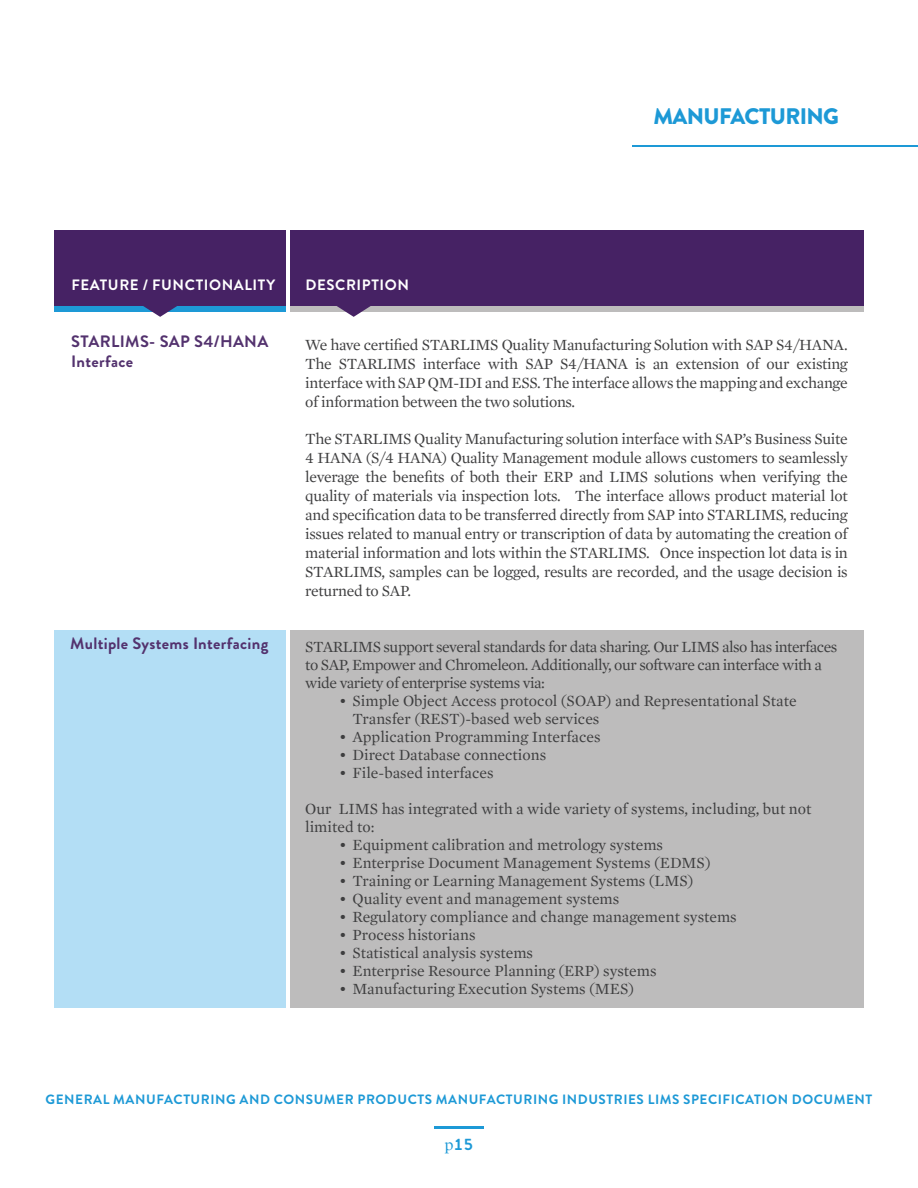
<style>
.page{position:relative;width:918px;height:1188px;background:#fff}
.page>*{position:absolute;margin:0;border:0;box-sizing:border-box;transform-origin:0 0}
.t1{font:900 22.5px "Brandon Grotesque";letter-spacing:-.03em;color:#1d99d6}
.t2{font:700 16.5px/19.8px "Brandon Grotesque";letter-spacing:.02em;color:#53326e}
.t3{font:700 16.5px "Brandon Grotesque";color:#1d99d6}
.t4{font:15.75px/18.9px "Mercury Text G1";color:#3e3e3f;text-align:justify}
.t5{font:15.75px/18px "Mercury Text G1";letter-spacing:-.03em;color:#3e3e3f}
.t6{font:700 15px "Brandon Grotesque";letter-spacing:.04em;color:#fff}
.t7{font:700 13.5px "Brandon Grotesque";letter-spacing:.04em;color:#1d99d6}
.s1{font-family:"Mercury Text G1";font-weight:400}
</style>
<div class="page">
<hr style="left:434px;top:1126px;width:50px;height:3px;background:#1d99d6">
<div style="left:54px;top:236px;width:231px;height:76px;background:#1d99d6"></div>
<div style="left:290px;top:236px;width:574px;height:76px;background:#bdbcbc"></div>
<div style="left:290px;top:230px;width:574px;height:76px;background:#462264"></div>
<svg style="left:337px;top:306px;width:34px;height:11px"></svg>
<div style="left:54px;top:230px;width:231px;height:76px;background:#462264"></div>
<svg style="left:143px;top:306px;width:34px;height:11px"></svg>
<hr style="left:633px;top:145px;width:285px;height:1px;background:#1d99d6">
<div style="left:54px;top:630px;width:231px;height:377px;background:#b3def5"></div>
<div style="left:290px;top:630px;width:573px;height:377px;background:#bdbcbc"></div>
<p class="t6" style="left:71px;top:274px;width:205px">FEATURE / FUNCTIONALITY</p>
<p class="t6" style="left:305px;top:274px;width:105px">DESCRIPTION</p>
<h1 class="t1" style="left:654px;top:101px;width:187px">MANUFACTURING</h1>
<p class="t2" style="left:71px;top:332px;width:199px">STARLIMS- SAP S4/HANA<br>Interface</p>
<p class="t4" style="left:305px;top:335px;width:544px">We have certified STARLIMS Quality Manufacturing Solution with SAP S4/HANA.<br>The STARLIMS interface with SAP S4/HANA is an extension of our existing interface with SAP QM-IDI and ESS. The interface allows the mapping and exchange of information between the two solutions.</p>
<p class="t4" style="left:305px;top:430px;width:544px">The STARLIMS Quality Manufacturing solution interface with SAP’s Business Suite 4 HANA (S/4 HANA) Quality Management module allows customers to seamlessly leverage the benefits of both their ERP and LIMS solutions when verifying the quality of materials via inspection lots. The interface allows product material lot and specification data to be transferred directly from SAP into STARLIMS, reducing issues related to manual entry or transcription of data by automating the creation of material information and lots within the STARLIMS. Once inspection lot data is in STARLIMS, samples can be logged, results are recorded, and the usage decision is returned to SAP.</p>
<p class="t2" style="left:70px;top:633px;width:200px">Multiple Systems Interfacing</p>
<p class="t5" style="left:305px;top:638px;width:534px">STARLIMS support several standards for data sharing. Our LIMS also has interfaces to SAP, Empower and Chromeleon. Additionally, our software can interface with a wide variety of enterprise systems via:</p>
<p class="t4" style="left:352px;top:692px;width:446px;line-height:18px;text-indent:-13px">• Simple Object Access protocol (SOAP) and Representational State<br>Transfer (REST)-based web services</p>
<p class="t4" style="left:339px;top:727px;width:263px">• Application Programming Interfaces</p>
<p class="t4" style="left:339px;top:745px;width:209px">• Direct Database connections</p>
<p class="t4" style="left:339px;top:763px;width:156px">• File-based interfaces</p>
<p class="t4" style="left:305px;top:800px;width:508px;line-height:18px">Our LIMS has integrated with a wide variety of systems, including, but not limited to:</p>
<p class="t4" style="left:339px;top:835px;width:326px">• Equipment calibration and metrology systems</p>
<p class="t4" style="left:339px;top:853px;width:373px">• Enterprise Document Management Systems (EDMS)</p>
<p class="t4" style="left:339px;top:871px;width:356px">• Training or Learning Management Systems (LMS)</p>
<p class="t4" style="left:339px;top:889px;width:282px">• Quality event and management systems</p>
<p class="t4" style="left:339px;top:907px;width:399px">• Regulatory compliance and change management systems</p>
<p class="t4" style="left:339px;top:925px;width:138px">• Process historians</p>
<p class="t4" style="left:339px;top:943px;width:196px">• Statistical analysis systems</p>
<p class="t4" style="left:339px;top:961px;width:319px">• Enterprise Resource Planning (ERP) systems</p>
<p class="t4" style="left:339px;top:979px;width:297px">• Manufacturing Execution Systems (MES)</p>
<p class="t7" style="left:46px;top:1090px;width:828px">GENERAL MANUFACTURING AND CONSUMER PRODUCTS MANUFACTURING INDUSTRIES LIMS SPECIFICATION DOCUMENT</p>
<p class="t3" style="left:444px;top:1133px;width:31px"><span class="s1">p</span>15</p>
</div>
